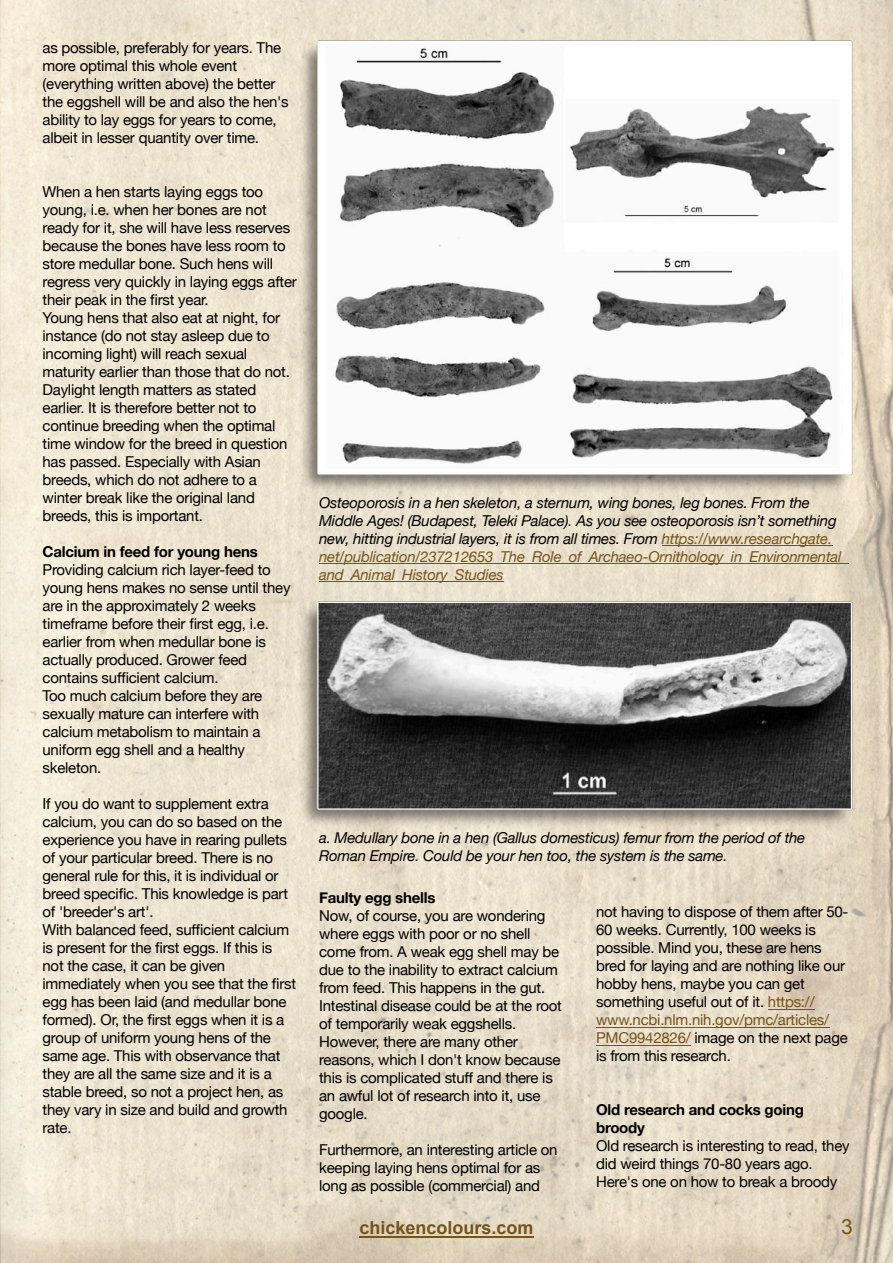
<style>
.page{position:relative;width:893px;height:1263px;background:#fff}
.page>*{position:absolute;margin:0;border:0;box-sizing:border-box;transform-origin:0 0}
.t1{font:21px "Arial";color:#755419}
.t2{font:700 18px "Arial";color:#755419}
.t3{font:15px/18px "Helvetica Neue";letter-spacing:-.015em;color:#000}
.t4{font:italic 15px/18px "Helvetica Neue";letter-spacing:-.015em;color:#000}
.t5{font:700 15px/18px "Helvetica Neue";letter-spacing:-.015em;color:#000}
.s1{color:#755419}
</style>
<div class="page">
<img style="left:0;top:0;width:893px;height:1263px">
<hr style="left:359px;top:1236px;width:174px;height:1px;background:#755419">
<hr style="left:768px;top:1009px;width:47px;height:1px;background:#755419">
<hr style="left:596px;top:1027px;width:233px;height:1px;background:#755419">
<hr style="left:596px;top:1045px;width:95px;height:1px;background:#755419">
<img style="left:298px;top:40px;width:555px;height:454px">
<hr style="left:662px;top:545px;width:170px;height:1px;background:#755419">
<hr style="left:319px;top:563px;width:530px;height:1px;background:#755419">
<hr style="left:319px;top:581px;width:185px;height:1px;background:#755419">
<img style="left:298px;top:601px;width:555px;height:229px">
<p class="t3" style="left:43px;top:39px;width:248px">as possible, preferably for years. The more optimal this whole event (everything written above) the better the eggshell will be and also the hen's ability to lay eggs for years to come, albeit in lesser quantity over time.</p>
<p class="t3" style="left:43px;top:183px;width:256px">When a hen starts laying eggs too young, i.e. when her bones are not ready for it, she will have less reserves because the bones have less room to store medullar bone. Such hens will regress very quickly in laying eggs after their peak in the first year.<br>Young hens that also eat at night, for instance (do not stay asleep due to incoming light) will reach sexual maturity earlier than those that do not.<br>Daylight length matters as stated earlier. It is therefore better not to continue breeding when the optimal time window for the breed in question has passed. Especially with Asian breeds, which do not adhere to a winter break like the original land breeds, this is important.</p>
<p class="t5" style="left:43px;top:543px;width:217px">Calcium in feed for young hens</p>
<p class="t3" style="left:43px;top:561px;width:250px">Providing calcium rich layer-feed to young hens makes no sense until they are in the approximately 2 weeks timeframe before their first egg, i.e. earlier from when medullar bone is actually produced. Grower feed contains sufficient calcium.<br>Too much calcium before they are sexually mature can interfere with calcium metabolism to maintain a uniform egg shell and a healthy skeleton.</p>
<p class="t3" style="left:43px;top:795px;width:255px">If you do want to supplement extra calcium, you can do so based on the experience you have in rearing pullets of your particular breed. There is no general rule for this, it is individual or breed specific. This knowledge is part of 'breeder's art'.<br>With balanced feed, sufficient calcium is present for the first eggs. If this is not the case, it can be given immediately when you see that the first egg has been laid (and medullar bone formed). Or, the first eggs when it is a group of uniform young hens of the same age. This with observance that they are all the same size and it is a stable breed, so not a project hen, as they vary in size and build and growth rate.</p>
<p class="t4" style="left:319px;top:493px;width:531px">Osteoporosis in a hen skeleton, a sternum, wing bones, leg bones. From the Middle Ages! (Budapest, Teleki Palace). As you see osteoporosis isn’t something new, hitting industrial layers, it is from all times. From <span class="s1">https://www.researchgate. net/publication/237212653_The_Role_of_Archaeo-Ornithology_in_Environmental_ and_Animal_History_Studies</span></p>
<p class="t4" style="left:319px;top:828px;width:488px">a. Medullary bone in a hen (Gallus domesticus) femur from the period of the<br>Roman Empire. Could be your hen too, the system is the same.</p>
<p class="t5" style="left:319px;top:888px;width:118px">Faulty egg shells</p>
<p class="t3" style="left:319px;top:907px;width:244px">Now, of course, you are wondering where eggs with poor or no shell come from. A weak egg shell may be due to the inability to extract calcium from feed. This happens in the gut.<br>Intestinal disease could be at the root of temporarily weak eggshells.<br>However, there are many other reasons, which I don't know because this is complicated stuff and there is an awful lot of research into it, use google.</p>
<p class="t3" style="left:319px;top:1141px;width:240px">Furthermore, an interesting article on keeping laying hens optimal for as long as possible (commercial) and</p>
<p class="t3" style="left:596px;top:903px;width:254px">not having to dispose of them after 50- 60 weeks. Currently, 100 weeks is possible. Mind you, these are hens bred for laying and are nothing like our hobby hens, maybe you can get something useful out of it. <span class="s1">https:// www.ncbi.nlm.nih.gov/pmc/articles/ PMC9942826/</span> image on the next page is from this research.</p>
<p class="t5" style="left:596px;top:1101px;width:209px">Old research and cocks going broody</p>
<p class="t3" style="left:596px;top:1137px;width:255px">Old research is interesting to read, they did weird things 70-80 years ago.<br>Here's one on how to break a broody</p>
<p class="t2" style="left:359px;top:1221px;width:176px">chickencolours.com</p>
<h1 class="t1" style="left:841px;top:1218px;width:13px">3</h1>
</div>
